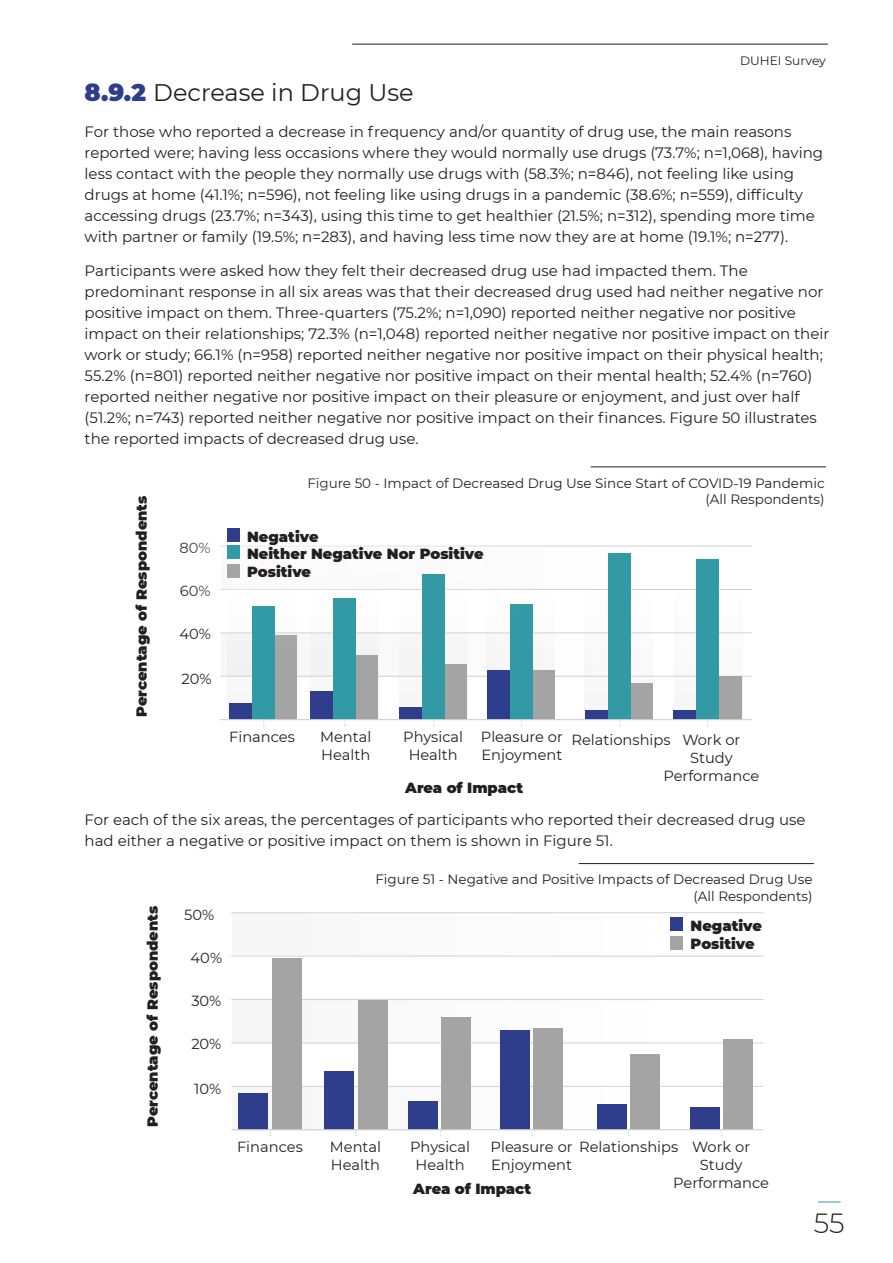
<style>
.page{position:relative;width:893px;height:1263px;background:#fff}
.page>*{position:absolute;margin:0;border:0;box-sizing:border-box;transform-origin:0 0}
.t1{font:300 27.6px "Montserrat";color:#231f20}
.t2{font:24px "Montserrat";color:#231f20}
.t3{font:15px/21px "Montserrat";color:#231f20}
.t4{font:14.7px/18px "Montserrat";color:#231f20}
.t5{font:900 14.7px/17.4px "Montserrat";color:#231f20}
.t6{font:13.5px/16.2px "Montserrat";color:#231f20;text-align:right}
.t7{font:12.15px "Montserrat";color:#231f20}
.s1{font-weight:900;color:#2e3e8d}
</style>
<div class="page">
<div style="left:227px;top:549px;width:70px;height:170px;background:#f8f8f8"></div>
<div style="left:310px;top:549px;width:68px;height:170px;background:#f8f8f8"></div>
<div style="left:399px;top:549px;width:68px;height:170px;background:#f8f8f8"></div>
<hr style="left:591px;top:466px;width:235px;height:1px;background:#231f20">
<hr style="left:579px;top:863px;width:235px;height:1px;background:#231f20">
<svg style="left:818px;top:1201px;width:22px;height:1px"></svg>
<hr style="left:352px;top:44px;width:476px;height:1px;background:#231f20">
<div style="left:232px;top:1087px;width:530px;height:43px;background:#fbfbfb"></div>
<div style="left:221px;top:633px;width:530px;height:43px;background:#fafafa"></div>
<div style="left:232px;top:912px;width:530px;height:44px;background:#fbfbfb"></div>
<hr style="left:231px;top:1086px;width:532px;height:1px;background:#d1d2d4">
<hr style="left:220px;top:676px;width:532px;height:1px;background:#d1d2d4">
<hr style="left:231px;top:1043px;width:532px;height:1px;background:#d1d2d4">
<hr style="left:220px;top:633px;width:532px;height:1px;background:#d1d2d4">
<hr style="left:231px;top:999px;width:532px;height:1px;background:#d1d2d4">
<hr style="left:220px;top:589px;width:532px;height:1px;background:#d1d2d4">
<hr style="left:231px;top:956px;width:532px;height:1px;background:#d1d2d4">
<hr style="left:220px;top:546px;width:532px;height:1px;background:#d1d2d4">
<hr style="left:231px;top:912px;width:532px;height:1px;background:#d1d2d4">
<div style="left:239px;top:1093px;width:29px;height:36px;background:#2e3e8d"></div>
<div style="left:229px;top:703px;width:22px;height:16px;background:#2e3e8d"></div>
<div style="left:310px;top:691px;width:23px;height:28px;background:#2e3e8d"></div>
<div style="left:399px;top:707px;width:23px;height:12px;background:#2e3e8d"></div>
<div style="left:487px;top:670px;width:23px;height:49px;background:#2e3e8d"></div>
<div style="left:585px;top:710px;width:23px;height:9px;background:#2e3e8d"></div>
<div style="left:674px;top:710px;width:22px;height:9px;background:#2e3e8d"></div>
<div style="left:274px;top:635px;width:23px;height:84px;background:#a5a4a4"></div>
<div style="left:355px;top:655px;width:23px;height:64px;background:#a5a4a4"></div>
<div style="left:444px;top:664px;width:23px;height:55px;background:#a5a4a4"></div>
<div style="left:532px;top:670px;width:23px;height:49px;background:#a5a4a4"></div>
<div style="left:630px;top:683px;width:23px;height:36px;background:#a5a4a4"></div>
<div style="left:719px;top:676px;width:22px;height:43px;background:#a5a4a4"></div>
<div style="left:324px;top:1071px;width:30px;height:58px;background:#2e3e8d"></div>
<div style="left:409px;top:1101px;width:29px;height:28px;background:#2e3e8d"></div>
<div style="left:500px;top:1029px;width:30px;height:100px;background:#2e3e8d"></div>
<div style="left:597px;top:1104px;width:29px;height:25px;background:#2e3e8d"></div>
<div style="left:690px;top:1107px;width:30px;height:22px;background:#2e3e8d"></div>
<div style="left:273px;top:958px;width:29px;height:171px;background:#a5a4a4"></div>
<div style="left:358px;top:1000px;width:29px;height:129px;background:#a5a4a4"></div>
<div style="left:442px;top:1017px;width:29px;height:112px;background:#a5a4a4"></div>
<div style="left:533px;top:1028px;width:30px;height:101px;background:#a5a4a4"></div>
<div style="left:630px;top:1054px;width:29px;height:75px;background:#a5a4a4"></div>
<div style="left:723px;top:1039px;width:30px;height:90px;background:#a5a4a4"></div>
<div style="left:510px;top:604px;width:23px;height:115px;background:#319aa4"></div>
<div style="left:608px;top:553px;width:23px;height:166px;background:#319aa4"></div>
<div style="left:696px;top:559px;width:23px;height:160px;background:#319aa4"></div>
<div style="left:147px;top:450px;width:412px;height:207px;background:#fff"></div>
<div style="left:227px;top:546px;width:13px;height:13px;background:#319aa4"></div>
<div style="left:227px;top:565px;width:13px;height:13px;background:#a5a4a4"></div>
<div style="left:227px;top:529px;width:13px;height:13px;background:#2e3e8d"></div>
<div style="left:670px;top:936px;width:13px;height:13px;background:#a5a4a4"></div>
<div style="left:670px;top:918px;width:13px;height:13px;background:#2e3e8d"></div>
<div style="left:252px;top:606px;width:22px;height:113px;background:#319aa4"></div>
<div style="left:333px;top:598px;width:23px;height:121px;background:#319aa4"></div>
<div style="left:422px;top:574px;width:22px;height:145px;background:#319aa4"></div>
<hr style="left:231px;top:1129px;width:532px;height:1px;background:#d1d2d4">
<hr style="left:220px;top:719px;width:532px;height:1px;background:#d1d2d4">
<p class="t7" style="left:740px;top:53px;width:87px">DUHEI Survey</p>
<h2 class="t2" style="left:85px;top:76px;width:331px"><span class="s1">8.9.2</span> Decrease in Drug Use</h2>
<p class="t3" style="left:85px;top:121px;width:740px">For those who reported a decrease in frequency and/or quantity of drug use, the main reasons reported were; having less occasions where they would normally use drugs (73.7%; n=1,068), having less contact with the people they normally use drugs with (58.3%; n=846), not feeling like using drugs at home (41.1%; n=596), not feeling like using drugs in a pandemic (38.6%; n=559), difficulty accessing drugs (23.7%; n=343), using this time to get healthier (21.5%; n=312), spending more time with partner or family (19.5%; n=283), and having less time now they are at home (19.1%; n=277).</p>
<p class="t3" style="left:85px;top:259px;width:746px">Participants were asked how they felt their decreased drug use had impacted them. The predominant response in all six areas was that their decreased drug used had neither negative nor positive impact on them. Three-quarters (75.2%; n=1,090) reported neither negative nor positive impact on their relationships; 72.3% (n=1,048) reported neither negative nor positive impact on their work or study; 66.1% (n=958) reported neither negative nor positive impact on their physical health; 55.2% (n=801) reported neither negative nor positive impact on their mental health; 52.4% (n=760) reported neither negative nor positive impact on their pleasure or enjoyment, and just over half (51.2%; n=743) reported neither negative nor positive impact on their finances. Figure 50 illustrates the reported impacts of decreased drug use.</p>
<p class="t5" style="left:132px;top:717px;width:223px;rotate:-90deg">Percentage of Respondents</p>
<p class="t4" style="left:180px;top:538px;width:33px">80%</p>
<p class="t4" style="left:180px;top:581px;width:32px">60%</p>
<p class="t4" style="left:179px;top:624px;width:33px">40%</p>
<p class="t4" style="left:181px;top:669px;width:32px">20%</p>
<p class="t6" style="left:307px;top:474px;width:519px">Figure 50 - Impact of Decreased Drug Use Since Start of COVID-19 Pandemic (All Respondents)</p>
<p class="t5" style="left:247px;top:528px;width:73px">Negative</p>
<p class="t5" style="left:247px;top:545px;width:238px">Neither Negative Nor Positive<br>Positive</p>
<p class="t4" style="left:229px;top:727px;width:67px">Finances</p>
<p class="t4" style="left:320px;top:727px;width:53px">Mental<br>Health</p>
<p class="t4" style="left:403px;top:727px;width:62px;text-align:center">Physical<br>Health</p>
<p class="t4" style="left:481px;top:727px;width:84px">Pleasure or<br>Enjoyment</p>
<p class="t4" style="left:571px;top:730px;width:101px">Relationships</p>
<p class="t4" style="left:663px;top:730px;width:97px;text-align:center">Work or<br>Study<br>Performance</p>
<p class="t5" style="left:405px;top:778px;width:119px">Area of Impact</p>
<p class="t3" style="left:85px;top:809px;width:722px">For each of the six areas, the percentages of participants who reported their decreased drug use had either a negative or positive impact on them is shown in Figure 51.</p>
<p class="t5" style="left:143px;top:1127px;width:223px;rotate:-90deg">Percentage of Respondents</p>
<p class="t4" style="left:184px;top:905px;width:32px">50%</p>
<p class="t4" style="left:191px;top:948px;width:33px">40%</p>
<p class="t4" style="left:191px;top:991px;width:32px">30%</p>
<p class="t4" style="left:191px;top:1034px;width:32px">20%</p>
<p class="t4" style="left:194px;top:1079px;width:29px">10%</p>
<p class="t4" style="left:237px;top:1137px;width:67px">Finances</p>
<p class="t6" style="left:375px;top:871px;width:439px">Figure 51 - Negative and Positive Impacts of Decreased Drug Use (All Respondents)</p>
<p class="t5" style="left:691px;top:917px;width:73px">Negative</p>
<p class="t5" style="left:691px;top:934px;width:66px">Positive</p>
<p class="t4" style="left:330px;top:1137px;width:53px">Mental<br>Health</p>
<p class="t4" style="left:410px;top:1137px;width:62px;text-align:center">Physical<br>Health</p>
<p class="t4" style="left:491px;top:1137px;width:189px">Pleasure or Relationships<br>Enjoyment</p>
<p class="t4" style="left:673px;top:1137px;width:97px;text-align:center">Work or<br>Study<br>Performance</p>
<p class="t5" style="left:413px;top:1179px;width:119px">Area of Impact</p>
<h1 class="t1" style="left:814px;top:1205px;width:32px">55</h1>
</div>
